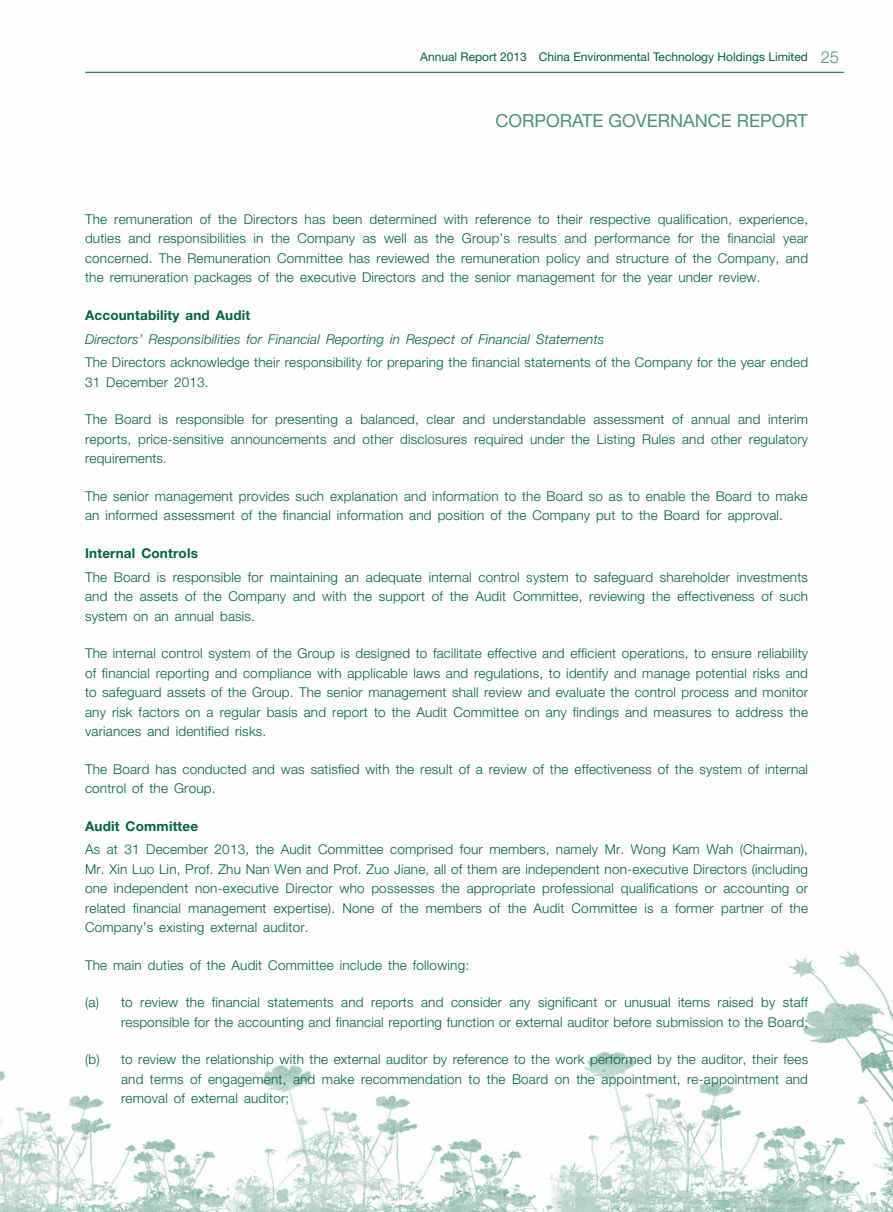
<style>
.page{position:relative;width:893px;height:1212px;background:#fff}
.page>*{position:absolute;margin:0;border:0;box-sizing:border-box;transform-origin:0 0}
.t1{font:18px "Helvetica Neue LT Std";color:#4d917a}
.t2{font:300 13.5px/19.5px "Helvetica Neue LT Std";letter-spacing:.015em;color:#006241;text-align:justify}
.t3{font:italic 300 13.5px "Helvetica Neue LT Std";letter-spacing:.015em;color:#006241}
.t4{font:700 13.5px "Helvetica Neue LT Std";letter-spacing:.015em;color:#006241}
.t5{font:12px "Helvetica Neue LT Std";color:#006241}
.s1{font-weight:300;font-size:16.5px;color:#4d917a}
</style>
<div class="page">
<img style="left:0;top:71px;width:893px;height:1141px">
<hr style="left:85px;top:72px;width:759px;height:1px;background:#006241">
<p class="t5" style="left:420px;top:50px;width:420px">Annual Report 2013 China Environmental Technology Holdings Limited <span class="s1">25</span></p>
<h1 class="t1" style="left:496px;top:110px;width:314px">CORPORATE GOVERNANCE REPORT</h1>
<p class="t2" style="left:85px;top:209px;width:725px">The remuneration of the Directors has been determined with reference to their respective qualification, experience, duties and responsibilities in the Company as well as the Group’s results and performance for the financial year concerned. The Remuneration Committee has reviewed the remuneration policy and structure of the Company, and the remuneration packages of the executive Directors and the senior management for the year under review.</p>
<p class="t4" style="left:85px;top:307px;width:167px">Accountability and Audit</p>
<p class="t3" style="left:85px;top:331px;width:521px">Directors’ Responsibilities for Financial Reporting in Respect of Financial Statements</p>
<p class="t2" style="left:85px;top:352px;width:725px">The Directors acknowledge their responsibility for preparing the financial statements of the Company for the year ended<br>31 December 2013.</p>
<p class="t2" style="left:85px;top:409px;width:725px">The Board is responsible for presenting a balanced, clear and understandable assessment of annual and interim reports, price-sensitive announcements and other disclosures required under the Listing Rules and other regulatory requirements.</p>
<p class="t2" style="left:85px;top:486px;width:724px">The senior management provides such explanation and information to the Board so as to enable the Board to make an informed assessment of the financial information and position of the Company put to the Board for approval.</p>
<p class="t4" style="left:85px;top:545px;width:114px">Internal Controls</p>
<p class="t2" style="left:85px;top:567px;width:725px">The Board is responsible for maintaining an adequate internal control system to safeguard shareholder investments and the assets of the Company and with the support of the Audit Committee, reviewing the effectiveness of such system on an annual basis.</p>
<p class="t2" style="left:85px;top:643px;width:725px">The internal control system of the Group is designed to facilitate effective and efficient operations, to ensure reliability of financial reporting and compliance with applicable laws and regulations, to identify and manage potential risks and to safeguard assets of the Group. The senior management shall review and evaluate the control process and monitor any risk factors on a regular basis and report to the Audit Committee on any findings and measures to address the variances and identified risks.</p>
<p class="t2" style="left:85px;top:759px;width:725px">The Board has conducted and was satisfied with the result of a review of the effectiveness of the system of internal control of the Group.</p>
<p class="t4" style="left:85px;top:817px;width:115px">Audit Committee</p>
<p class="t2" style="left:85px;top:839px;width:725px">As at 31 December 2013, the Audit Committee comprised four members, namely Mr. Wong Kam Wah (Chairman), Mr. Xin Luo Lin, Prof. Zhu Nan Wen and Prof. Zuo Jiane, all of them are independent non-executive Directors (including one independent non-executive Director who possesses the appropriate professional qualifications or accounting or related financial management expertise). None of the members of the Audit Committee is a former partner of the Company’s existing external auditor.</p>
<p class="t2" style="left:85px;top:955px;width:386px">The main duties of the Audit Committee include the following:</p>
<p class="t2" style="left:85px;top:992px;width:725px;text-align:right">(a) to review the financial statements and reports and consider any significant or unusual items raised by staff responsible for the accounting and financial reporting function or external auditor before submission to the Board;</p>
<p class="t2" style="left:121px;top:1049px;width:689px;text-indent:-36px">(b) to review the relationship with the external auditor by reference to the work performed by the auditor, their fees and terms of engagement, and make recommendation to the Board on the appointment, re-appointment and removal of external auditor;</p>
</div>
